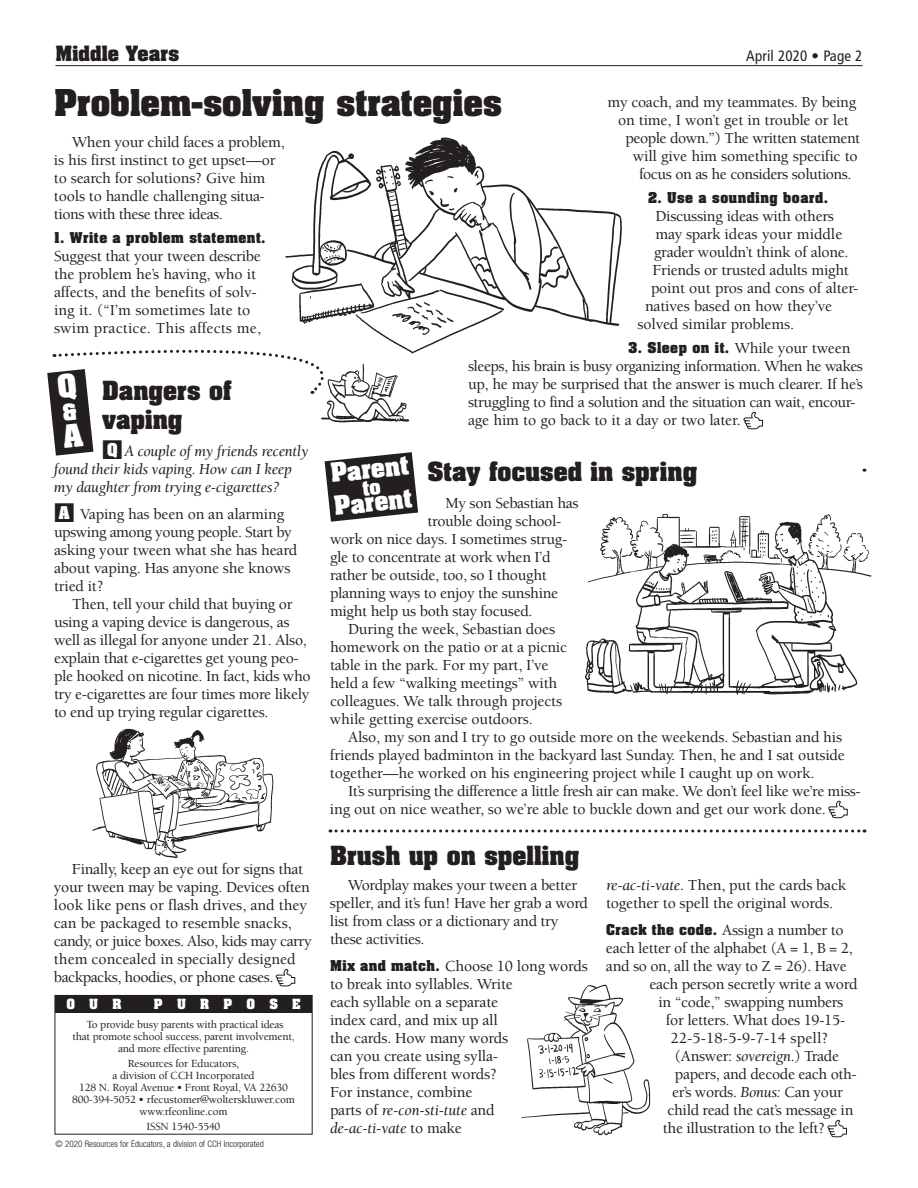
<style>
.page{position:relative;width:918px;height:1188px;background:#fff}
.page>*{position:absolute;margin:0;border:0;box-sizing:border-box;transform-origin:0 0}
.t1{font:700 31.5px "Aachen";letter-spacing:-.005em;color:#231f20}
.t2{font:700 22.5px "Aachen";color:#231f20}
.t3{font:700 22.5px "Aachen";color:#fff}
.t4{font:700 18px "Aachen";color:#231f20}
.t5{font:500 15.75px/18px "Berkeley Std";letter-spacing:-.02em;color:#231f20}
.t6{font:italic 15.75px/18px "Berkeley Std";letter-spacing:-.015em;color:#231f20}
.t7{font:500 15.75px "Berkeley Std";letter-spacing:.01em;color:#231f20}
.t8{font:500 15.75px "Berkeley Std";color:#231f20}
.t9{font:condensed 15px "Frutiger LT Pro";letter-spacing:.01em;color:#231f20}
.t10{font:700 12.75px "Aachen";letter-spacing:.04em;color:#231f20}
.t11{font:700 12px "Aachen";letter-spacing:1.195em;color:#fff}
.t12{font:500 11.25px/12px "Berkeley Std";letter-spacing:-.015em;color:#231f20;text-align:center}
.t13{font:300 condensed 9px "Helvetica Neue";color:#231f20}
.s1{font-family:"Aachen";font-weight:700;font-size:12.75px}
.s2{font-family:"Aachen";font-weight:700;font-style:normal;font-size:15px;color:#fff}
.s3{font-family:"Aachen";font-weight:700;font-size:15px;color:#fff}
.s4{font-weight:400;font-style:italic}
</style>
<div class="page">
<svg style="left:330px;top:830px;width:535px;height:2px"></svg>
<hr style="left:56px;top:65px;width:806px;height:1px;background:#231f20">
<div style="left:55px;top:995px;width:257px;height:18px;background:#231f20"></div>
<img style="left:285px;top:137px;width:337px;height:214px">
<svg style="left:743px;top:411px;width:20px;height:19px"></svg>
<img style="left:585px;top:514px;width:287px;height:181px">
<img style="left:92px;top:728px;width:182px;height:131px">
<svg style="left:828px;top:800px;width:20px;height:19px"></svg>
<svg style="left:276px;top:969px;width:19px;height:18px"></svg>
<img style="left:521px;top:984px;width:130px;height:152px">
<svg style="left:828px;top:1119px;width:19px;height:19px"></svg>
<svg style="left:47px;top:344px;width:371px;height:178px"></svg>
<h1 class="t4" style="left:56px;top:40px;width:125px">Middle Years</h1>
<h1 class="t9" style="left:746px;top:47px;width:118px">April 2020 • Page 2</h1>
<h2 class="t1" style="left:54px;top:80px;width:450px">Problem-solving strategies</h2>
<p class="t5" style="left:608px;top:93px;width:250px;text-align:center">my coach, and my teammates. By being on time, I won’t get in trouble or let</p>
<p class="t5" style="left:72px;top:133px;width:214px">When your child faces a problem,</p>
<p class="t5" style="left:626px;top:129px;width:236px">people down.”) The written statement</p>
<p class="t5" style="left:54px;top:151px;width:223px">is his first instinct to get upset—or</p>
<p class="t5" style="left:633px;top:147px;width:226px;text-align:center">will give him something specific to focus on as he considers solutions.</p>
<p class="t5" style="left:54px;top:169px;width:213px">to search for solutions? Give him tools to handle challenging situa-</p>
<p class="t10" style="left:648px;top:189px;width:182px">2. Use a sounding board.</p>
<p class="t5" style="left:54px;top:205px;width:171px">tions with these three ideas.</p>
<p class="t5" style="left:656px;top:207px;width:188px">Discussing ideas with others may spark ideas your middle</p>
<p class="t10" style="left:54px;top:228px;width:213px">1. Write a problem statement.</p>
<p class="t5" style="left:54px;top:247px;width:208px">Suggest that your tween describe</p>
<p class="t5" style="left:653px;top:243px;width:198px">grader wouldn’t think of alone.<br>Friends or trusted adults might</p>
<p class="t5" style="left:54px;top:265px;width:204px">the problem he’s having, who it</p>
<p class="t5" style="left:651px;top:279px;width:209px">point out pros and cons of alter-</p>
<p class="t5" style="left:54px;top:283px;width:204px">affects, and the benefits of solv-</p>
<p class="t5" style="left:645px;top:297px;width:189px">natives based on how they’ve</p>
<p class="t8" style="left:54px;top:302px;width:198px">ing it. (“I’m sometimes late to</p>
<p class="t5" style="left:638px;top:315px;width:158px">solved similar problems.</p>
<p class="t7" style="left:54px;top:320px;width:209px">swim practice. This affects me,</p>
<p class="t5" style="left:628px;top:339px;width:223px"><span class="s1">3. Sleep on it.</span> While your tween</p>
<p class="t5" style="left:468px;top:357px;width:397px">sleeps, his brain is busy organizing information. When he wakes up, he may be surprised that the answer is much clearer. If he’s</p>
<h2 class="t2" style="left:102px;top:375px;width:131px">Dangers of</h2>
<p class="t5" style="left:468px;top:393px;width:389px">struggling to find a solution and the situation can wait, encour-</p>
<h2 class="t2" style="left:102px;top:403px;width:82px">vaping</h2>
<p class="t5" style="left:468px;top:411px;width:274px">age him to go back to it a day or two later.</p>
<p class="t6" style="left:102px;top:442px;width:208px">■<span class="s2">Q</span> A couple of my friends recently</p>
<h2 class="t3" style="left:329px;top:457px;width:80px;rotate:-6deg">Parent</h2>
<h2 class="t3" style="left:333px;top:490px;width:80px;rotate:-6deg">Parent</h2>
<h2 class="t2" style="left:428px;top:455px;width:272px">Stay focused in spring</h2>
<p class="t6" style="left:54px;top:460px;width:239px">found their kids vaping. How can I keep my daughter from trying e-cigarettes?</p>
<p class="t5" style="left:54px;top:505px;width:232px">■<span class="s3">A</span> Vaping has been on an alarming</p>
<p class="t5" style="left:427px;top:494px;width:153px;text-indent:18px">My son Sebastian has trouble doing school-</p>
<p class="t5" style="left:54px;top:523px;width:239px">upswing among young people. Start by</p>
<p class="t5" style="left:54px;top:541px;width:245px">asking your tween what she has heard</p>
<p class="t5" style="left:54px;top:559px;width:238px">about vaping. Has anyone she knows</p>
<p class="t5" style="left:54px;top:577px;width:51px">tried it?</p>
<p class="t5" style="left:72px;top:595px;width:222px">Then, tell your child that buying or</p>
<p class="t5" style="left:54px;top:613px;width:237px">using a vaping device is dangerous, as</p>
<p class="t5" style="left:54px;top:631px;width:255px">well as illegal for anyone under 21. Also,</p>
<p class="t5" style="left:330px;top:530px;width:239px">work on nice days. I sometimes strug-</p>
<p class="t5" style="left:330px;top:548px;width:222px">gle to concentrate at work when I’d</p>
<p class="t5" style="left:330px;top:566px;width:218px">rather be outside, too, so I thought</p>
<p class="t5" style="left:330px;top:584px;width:230px">planning ways to enjoy the sunshine</p>
<p class="t5" style="left:330px;top:602px;width:204px">might help us both stay focused.</p>
<p class="t5" style="left:348px;top:620px;width:209px">During the week, Sebastian does</p>
<p class="t5" style="left:330px;top:638px;width:239px">homework on the patio or at a picnic</p>
<p class="t5" style="left:54px;top:649px;width:258px">explain that e-cigarettes get young peo&shy;ple hooked on nicotine. In fact, kids who</p>
<p class="t5" style="left:330px;top:656px;width:229px">table in the park. For my part, I’ve held a few “walking meetings” with</p>
<p class="t5" style="left:54px;top:685px;width:257px">try e-cigarettes are four times more likely</p>
<p class="t5" style="left:330px;top:692px;width:234px">colleagues. We talk through projects</p>
<p class="t5" style="left:54px;top:703px;width:216px">to end up trying regular cigarettes.</p>
<p class="t5" style="left:330px;top:710px;width:205px">while getting exercise outdoors.</p>
<p class="t5" style="left:348px;top:728px;width:496px">Also, my son and I try to go outside more on the weekends. Sebastian and his</p>
<p class="t5" style="left:330px;top:746px;width:516px">friends played badminton in the backyard last Sunday. Then, he and I sat outside</p>
<p class="t5" style="left:330px;top:764px;width:486px">together—he worked on his engineering project while I caught up on work.</p>
<p class="t5" style="left:348px;top:782px;width:514px">It’s surprising the difference a little fresh air can make. We don’t feel like we’re miss-</p>
<p class="t5" style="left:330px;top:800px;width:497px">ing out on nice weather, so we’re able to buckle down and get our work done.</p>
<h2 class="t2" style="left:330px;top:839px;width:251px">Brush up on spelling</h2>
<p class="t5" style="left:72px;top:861px;width:233px">Finally, keep an eye out for signs that</p>
<p class="t5" style="left:54px;top:879px;width:259px">your tween may be vaping. Devices often look like pens or flash drives, and they can be packaged to resemble snacks, candy, or juice boxes. Also, kids may carry them concealed in specially designed backpacks, hoodies, or phone cases.</p>
<p class="t5" style="left:348px;top:876px;width:231px">Wordplay makes your tween a better</p>
<p class="t5" style="left:330px;top:876px;width:518px;text-indent:276px"><span class="s4">re-ac-ti-vate</span>. Then, put the cards back speller, and it’s fun! Have her grab a word together to spell the original words. list from class or a dictionary and try</p>
<p class="t5" style="left:606px;top:921px;width:239px"><span class="s1">Crack the code.</span> Assign a number to</p>
<p class="t5" style="left:330px;top:930px;width:96px">these activities.</p>
<p class="t5" style="left:330px;top:939px;width:524px;text-indent:276px">each letter of the alphabet (A = 1, B = 2,<br><span class="s1">Mix and match.</span> Choose 10 long words and so on, all the way to Z = 26). Have to break into syllables. Write</p>
<p class="t5" style="left:649px;top:975px;width:209px">each person secretly write a word</p>
<h2 class="t11" style="left:66px;top:996px;width:57px">OUR</h2>
<h2 class="t11" style="left:154px;top:996px;width:148px">PURPOSE</h2>
<p class="t12" style="left:72px;top:1018px;width:224px">To provide busy parents with practical ideas<br>that promote school success, parent involvement, and more effective parenting.</p>
<p class="t12" style="left:72px;top:1057px;width:224px">Resources for Educators,<br>a division of CCH Incorporated<br>128 N. Royal Avenue • Front Royal, VA 22630<br>800-394-5052 • rfecustomer@wolterskluwer.com www.rfeonline.com</p>
<p class="t12" style="left:147px;top:1120px;width:75px">ISSN 1540-5540</p>
<p class="t13" style="left:56px;top:1139px;width:210px">© 2020 Resources for Educators, a division of CCH Incorporated</p>
<p class="t5" style="left:330px;top:993px;width:180px">each syllable on a separate index card, and mix up all the cards. How many words can you create using sylla&shy;bles from different words?<br>For instance, combine<br>parts of <span class="s4">re-con-sti-tute</span> and <span class="s4">de-ac-ti-vate</span> to make</p>
<p class="t5" style="left:658px;top:993px;width:186px">in “code,” swapping numbers</p>
<p class="t5" style="left:666px;top:1011px;width:181px">for letters. What does 19-15-</p>
<p class="t7" style="left:670px;top:1030px;width:160px">22-5-18-5-9-7-14 spell?</p>
<p class="t5" style="left:675px;top:1047px;width:166px">(Answer: <span class="s4">sovereign</span>.) Trade</p>
<p class="t5" style="left:675px;top:1065px;width:183px">papers, and decode each oth-</p>
<p class="t5" style="left:672px;top:1083px;width:173px">er’s words. <span class="s4">Bonus:</span> Can your</p>
<p class="t5" style="left:667px;top:1101px;width:187px">child read the cat’s message in</p>
<p class="t5" style="left:663px;top:1119px;width:164px">the illustration to the left?</p>
</div>
